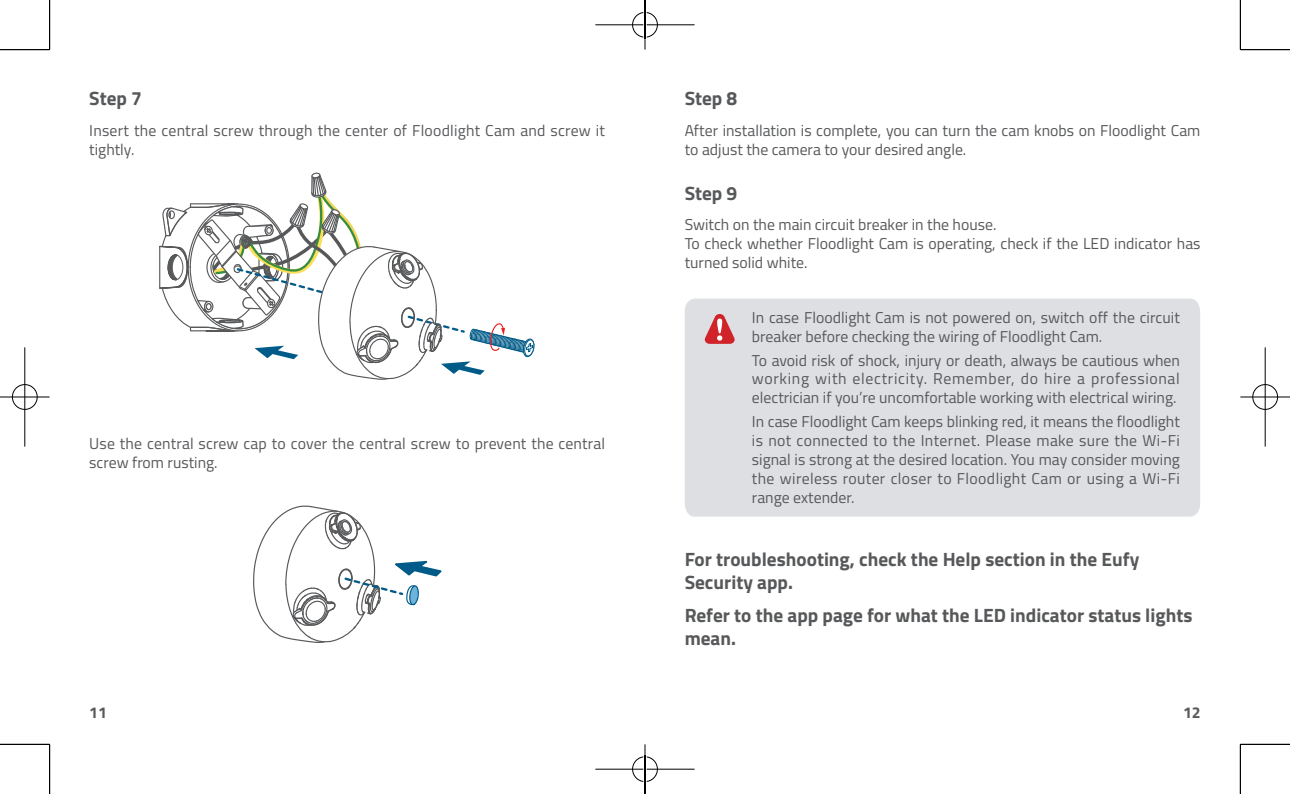
<style>
.page{position:relative;width:1290px;height:794px;background:#fff}
.page>*{position:absolute;margin:0;border:0;box-sizing:border-box;transform-origin:0 0}
.Primary_Title-2{font:700 19.25px/23.1px "Titillium Web";color:#57585a}
.primary_text{font:15.75px/18.9px "Titillium Web";color:#57585a}
.t1{font:700 15.75px "Titillium Web";color:#57585a}
</style>
<div class="page">
<svg style="left:159px;top:172px;width:376px;height:208px"></svg>
<svg style="left:253px;top:505px;width:189px;height:138px"></svg>
<div style="left:685px;top:298px;width:515px;height:218px;background:#dedfe2"></div>
<svg style="left:705px;top:314px;width:30px;height:30px"></svg>
<hr style="left:0;top:49px;width:50px;height:1px;background:#000">
<hr style="left:1240px;top:49px;width:50px;height:1px;background:#000">
<hr style="left:0;top:744px;width:50px;height:1px;background:#000">
<hr style="left:1240px;top:744px;width:50px;height:1px;background:#000">
<hr style="left:49px;top:0;width:1px;height:50px;background:#000">
<hr style="left:49px;top:744px;width:1px;height:50px;background:#000">
<hr style="left:1240px;top:0;width:1px;height:50px;background:#000">
<hr style="left:1240px;top:744px;width:1px;height:50px;background:#000">
<div style="left:631px;top:11px;width:28px;height:27px;border:2px solid #fff;border-radius:50%"></div>
<hr style="left:595px;top:24px;width:99px;height:2px;background:#fff">
<div style="left:632px;top:12px;width:26px;height:25px;border:1px solid #000;border-radius:50%"></div>
<hr style="left:595px;top:25px;width:99px;height:1px;background:#000">
<hr style="left:645px;top:0;width:1px;height:50px;background:#000">
<div style="left:631px;top:755px;width:28px;height:28px;border:2px solid #fff;border-radius:50%"></div>
<hr style="left:595px;top:768px;width:99px;height:2px;background:#fff">
<div style="left:632px;top:756px;width:26px;height:26px;border:1px solid #000;border-radius:50%"></div>
<hr style="left:595px;top:769px;width:99px;height:1px;background:#000">
<hr style="left:645px;top:744px;width:1px;height:50px;background:#000">
<div style="left:11px;top:383px;width:27px;height:27px;border:2px solid #fff;border-radius:50%"></div>
<hr style="left:0;top:396px;width:50px;height:2px;background:#fff">
<hr style="left:24px;top:347px;width:2px;height:99px;background:#fff">
<div style="left:12px;top:384px;width:25px;height:25px;border:1px solid #000;border-radius:50%"></div>
<hr style="left:0;top:397px;width:50px;height:1px;background:#000">
<hr style="left:25px;top:347px;width:1px;height:99px;background:#000">
<div style="left:1251px;top:383px;width:28px;height:27px;border:2px solid #fff;border-radius:50%"></div>
<hr style="left:1240px;top:396px;width:50px;height:2px;background:#fff">
<hr style="left:1264px;top:347px;width:2px;height:99px;background:#fff">
<div style="left:1252px;top:384px;width:26px;height:25px;border:1px solid #000;border-radius:50%"></div>
<hr style="left:1240px;top:397px;width:50px;height:1px;background:#000">
<hr style="left:1265px;top:347px;width:1px;height:99px;background:#000">
<hr style="left:644px;top:2px;width:2px;height:37px;background:#fff">
<hr style="left:644px;top:755px;width:2px;height:37px;background:#fff">
<hr style="left:645px;top:2px;width:1px;height:37px;background:#000">
<hr style="left:645px;top:755px;width:1px;height:37px;background:#000">
<p class="Primary_Title-2" style="left:89px;top:86px;width:54px">Step 7</p>
<p class="primary_text" style="left:89px;top:120px;width:517px">Insert the central screw through the center of Floodlight Cam and screw it tightly.</p>
<p class="primary_text" style="left:89px;top:433px;width:517px">Use the central screw cap to cover the central screw to prevent the central screw from rusting.</p>
<p class="Primary_Title-2" style="left:685px;top:86px;width:54px">Step 8</p>
<p class="primary_text" style="left:685px;top:120px;width:517px">After installation is complete, you can turn the cam knobs on Floodlight Cam to adjust the camera to your desired angle.</p>
<p class="Primary_Title-2" style="left:685px;top:181px;width:54px">Step 9</p>
<p class="primary_text" style="left:685px;top:215px;width:313px">Switch on the main circuit breaker in the house.</p>
<p class="primary_text" style="left:685px;top:233px;width:517px">To check whether Floodlight Cam is operating, check if the LED indicator has turned solid white.</p>
<p class="primary_text" style="left:752px;top:307px;width:429px">In case Floodlight Cam is not powered on, switch off the circuit breaker before checking the wiring of Floodlight Cam.</p>
<p class="primary_text" style="left:752px;top:350px;width:429px;text-align:justify">To avoid risk of shock, injury or death, always be cautious when working with electricity. Remember, do hire a professional electrician if you’re uncomfortable working with electrical wiring.</p>
<p class="primary_text" style="left:752px;top:411px;width:429px;text-align:justify">In case Floodlight Cam keeps blinking red, it means the floodlight is not connected to the Internet. Please make sure the Wi-Fi signal is strong at the desired location. You may consider moving the wireless router closer to Floodlight Cam or using a Wi-Fi range extender.</p>
<p class="Primary_Title-2" style="left:685px;top:546px;width:456px">For troubleshooting, check the Help section in the Eufy<br>Security app.</p>
<p class="Primary_Title-2" style="left:685px;top:602px;width:509px">Refer to the app page for what the LED indicator status lights mean.</p>
<p class="t1" style="left:89px;top:700px;width:19px">11</p>
<p class="t1" style="left:1183px;top:700px;width:19px">12</p>
</div>
